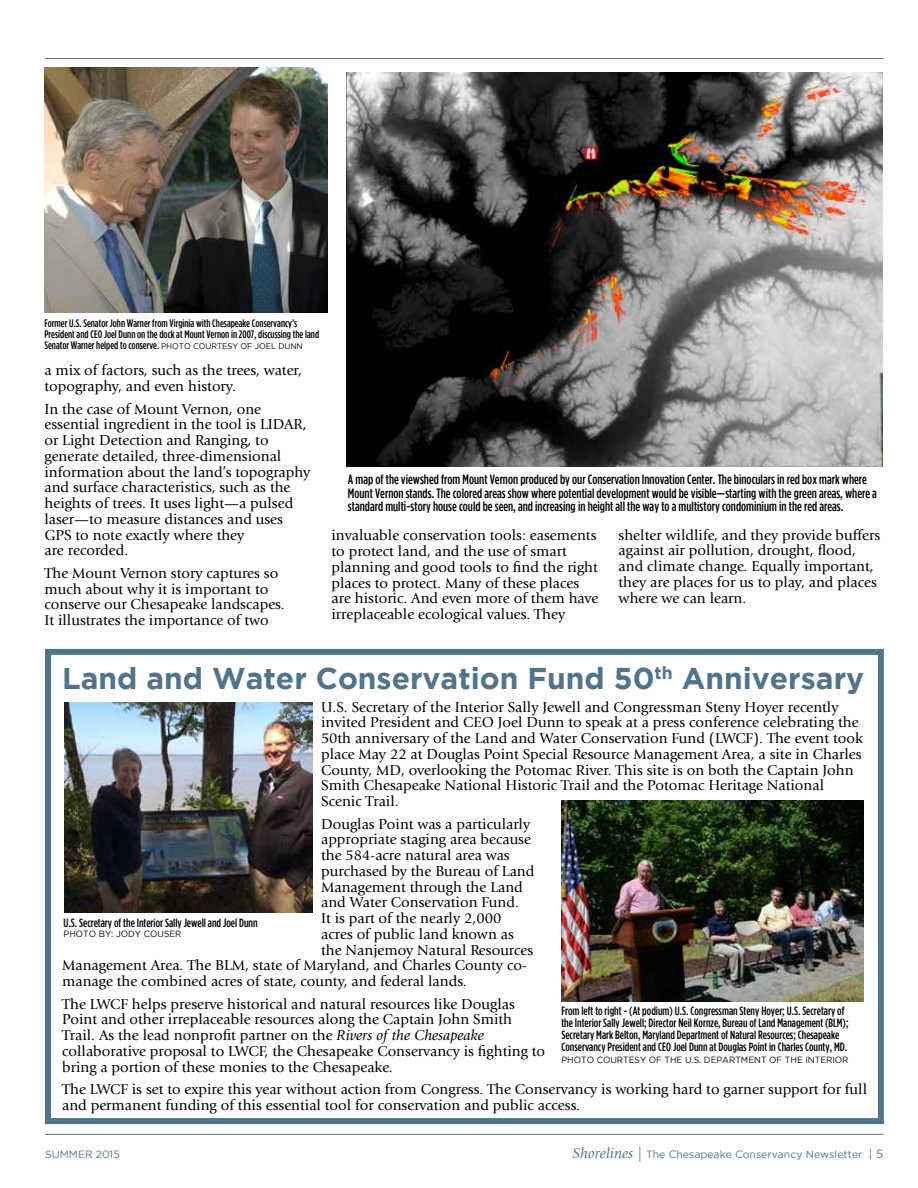
<style>
.page{position:relative;width:918px;height:1188px;background:#fff}
.page>*{position:absolute;margin:0;border:0;box-sizing:border-box;transform-origin:0 0}
.t1{font:700 30px "Gotham";color:#51748b}
.t2{font:15px/15.8px "Giovanni";color:#000}
.t3{font:500 condensed 13.5px/13.5px "Gotham";color:#000}
.t4{font:500 condensed 12px/12px "Gotham";color:#000}
.t5{font:500 condensed 10.95px/10.9px "Gotham";color:#000}
.t6{font:10.5px "Gotham";color:#51748b}
.t7{font:9px "Gotham";color:#000;scale:.96 1}
.s1{font-weight:400;font-stretch:normal;font-size:8.25px}
.s2{font-style:italic}
.s3{font-family:"Giovanni";font-style:italic;font-size:15px}
.s4{font-size:12px}
</style>
<div class="page">
<hr style="left:45px;top:1134px;width:838px;height:1px;background:#51748b">
<hr style="left:45px;top:58px;width:838px;height:1px;background:#51748b">
<div style="left:45px;top:649px;width:839px;height:475px;border:6px solid #51748b"></div>
<img style="left:65px;top:702px;width:247px;height:211px">
<img style="left:561px;top:801px;width:302px;height:201px">
<img style="left:347px;top:72px;width:536px;height:394px">
<img style="left:44px;top:68px;width:284px;height:244px">
<p class="t5" style="left:44px;top:318px;width:276px">Former U.S. Senator John Warner from Virginia with Chesapeake Conservancy’s<br>President and CEO Joel Dunn on the dock at Mount Vernon in 2007, discussing the land<br>Senator Warner helped to conserve. <span class="s1">PHOTO COURTESY OF JOEL DUNN</span></p>
<p class="t2" style="left:44px;top:363px;width:259px">a mix of factors, such as the trees, water, topography, and even history.</p>
<p class="t2" style="left:44px;top:401px;width:267px">In the case of Mount Vernon, one essential ingredient in the tool is LIDAR, or Light Detection and Ranging, to generate detailed, three-dimensional information about the land’s topography and surface characteristics, such as the heights of trees. It uses light—a pulsed laser—to measure distances and uses GPS to note exactly where they<br>are recorded.</p>
<p class="t2" style="left:44px;top:565px;width:242px">The Mount Vernon story captures so much about why it is important to conserve our Chesapeake landscapes.<br>It illustrates the importance of two</p>
<p class="t3" style="left:348px;top:473px;width:531px">A map of the viewshed from Mount Vernon produced by our Conservation Innovation Center. The binoculars in red box mark where<br>Mount Vernon stands. The colored areas show where potential development would be visible—starting with the green areas, where a standard multi-story house could be seen, and increasing in height all the way to a multistory condominium in the red areas.</p>
<p class="t2" style="left:332px;top:528px;width:268px">invaluable conservation tools: easements to protect land, and the use of smart planning and good tools to find the right places to protect. Many of these places are historic. And even more of them have irreplaceable ecological values. They</p>
<p class="t2" style="left:619px;top:527px;width:263px">shelter wildlife, and they provide buffers against air pollution, drought, flood, and climate change. Equally important, they are places for us to play, and places where we can learn.</p>
<h1 class="t1" style="left:62px;top:661px;width:804px">Land and Water Conservation Fund 50<sup>th</sup> Anniversary</h1>
<p class="t2" style="left:321px;top:699px;width:543px">U.S. Secretary of the Interior Sally Jewell and Congressman Steny Hoyer recently invited President and CEO Joel Dunn to speak at a press conference celebrating the 50th anniversary of the Land and Water Conservation Fund (LWCF). The event took place May 22 at Douglas Point Special Resource Management Area, a site in Charles County, MD, overlooking the Potomac River. This site is on both the Captain John Smith Chesapeake National Historic Trail and the Potomac Heritage National Scenic Trail.</p>
<p class="t2" style="left:321px;top:816px;width:211px">Douglas Point was a particularly</p>
<p class="t2" style="left:321px;top:832px;width:211px">appropriate staging area because</p>
<p class="t2" style="left:321px;top:848px;width:190px">the 584-acre natural area was</p>
<p class="t2" style="left:321px;top:863px;width:215px">purchased by the Bureau of Land</p>
<p class="t2" style="left:321px;top:879px;width:203px">Management through the Land</p>
<p class="t2" style="left:321px;top:895px;width:199px">and Water Conservation Fund.</p>
<p class="t2" style="left:321px;top:911px;width:182px">It is part of the nearly 2,000</p>
<p class="t2" style="left:321px;top:926px;width:194px">acres of public land known as</p>
<p class="t2" style="left:321px;top:942px;width:214px">the Nanjemoy Natural Resources</p>
<p class="t2" style="left:62px;top:958px;width:466px">Management Area. The BLM, state of Maryland, and Charles County co-</p>
<p class="t2" style="left:62px;top:974px;width:406px">manage the combined acres of state, county, and federal lands.</p>
<p class="t2" style="left:62px;top:996px;width:485px">The LWCF helps preserve historical and natural resources like Douglas Point and other irreplaceable resources along the Captain John Smith Trail. As the lead nonprofit partner on the <span class="s2">Rivers of the Chesapeake </span>collaborative proposal to LWCF, the Chesapeake Conservancy is fighting to bring a portion of these monies to the Chesapeake.</p>
<p class="t2" style="left:62px;top:1082px;width:806px">The LWCF is set to expire this year without action from Congress. The Conservancy is working hard to garner support for full and permanent funding of this essential tool for conservation and public access.</p>
<p class="t4" style="left:64px;top:916px;width:196px">U.S. Secretary of the Interior Sally Jewell and Joel Dunn</p>
<p class="t7" style="left:64px;top:929px;width:124px">PHOTO BY: JODY COUSER</p>
<p class="t4" style="left:561px;top:1005px;width:289px">From left to right - (At podium) U.S. Congressman Steny Hoyer; U.S. Secretary of the Interior Sally Jewell; Director Neil Kornze, Bureau of Land Management (BLM); Secretary Mark Belton, Maryland Department of Natural Resources; Chesapeake Conservancy President and CEO Joel Dunn at Douglas Point in Charles County, MD.</p>
<p class="t7" style="left:561px;top:1055px;width:300px">PHOTO COURTESY OF THE U.S. DEPARTMENT OF THE INTERIOR</p>
<p class="t6" style="left:45px;top:1149px;width:76px">SUMMER 2015</p>
<p class="t6" style="left:572px;top:1149px;width:312px"><span class="s3">Shorelines |</span> The Chesapeake Conservancy Newsletter <span class="s4">| 5</span></p>
</div>
